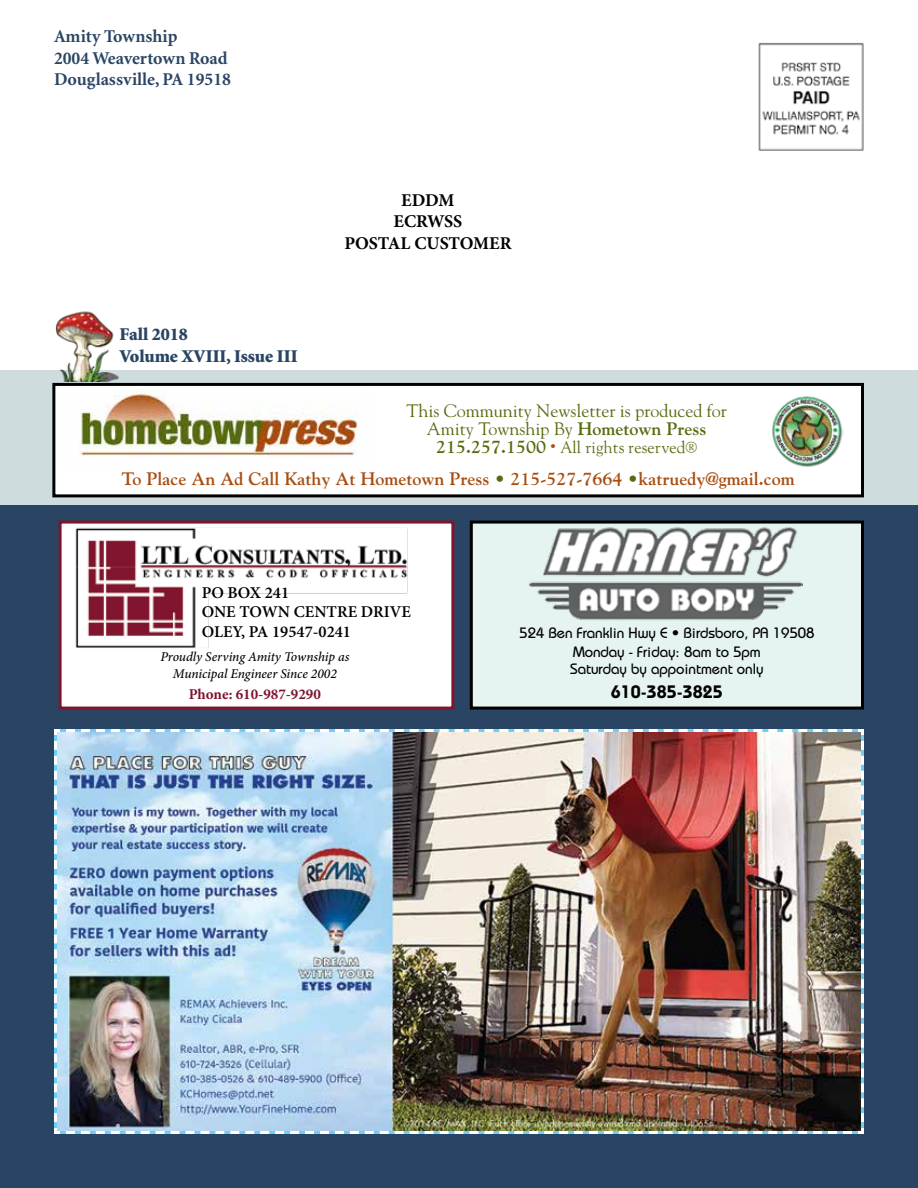
<style>
.page{position:relative;width:918px;height:1188px;background:#fff}
.page>*{position:absolute;margin:0;border:0;box-sizing:border-box;transform-origin:0 0}
.t1{font:700 18px "Goudy";color:#a84d10}
.t2{font:18px/18px "Goudy";color:#566c11;text-align:center}
.t3{font:700 18px/21.6px "Minion";color:#2a4563}
.t4{font:900 18px/21.6px "Minion";color:#2a4563}
.t5{font:700 18px/21.6px "Minion Pro";color:#000;text-align:center}
.t6{font:600 18px "Bauhaus";color:#000}
.t7{font:600 16.5px/19.5px "Minion Pro";color:#000}
.t8{font:500 15px/19.5px "Bauhaus";color:#000;text-align:center}
.t9{font:15px "Goudy Old Style";color:#566c11}
.t10{font:700 15px "Minion Pro";color:#80142d}
.t11{font:italic 500 13.5px/16.5px "Minion Pro";letter-spacing:-.01em;color:#000;text-align:center}
.s1{font-weight:700}
.s2{font-family:"Goudy";font-weight:700;font-size:18px}
.s3{font-size:18px;color:#a84d10}
.s4{color:#566c11}
</style>
<div class="page">
<div style="left:0;top:506px;width:918px;height:682px;background:#2a4563"></div>
<div style="left:0;top:370px;width:918px;height:136px;background:#cedcde"></div>
<div style="left:54px;top:384px;width:808px;height:112px;background:#fff"></div>
<div style="left:52px;top:383px;width:812px;height:114px;border:3px solid #000"></div>
<img style="left:758px;top:42px;width:106px;height:109px">
<img style="left:55px;top:311px;width:64px;height:71px">
<img style="left:54px;top:729px;width:810px;height:405px">
<div style="left:471px;top:522px;width:391px;height:186px;background:#e5f4f1"></div>
<img style="left:529px;top:527px;width:274px;height:93px">
<div style="left:470px;top:521px;width:394px;height:189px;border:3px solid #000"></div>
<div style="left:60px;top:522px;width:393px;height:186px;background:#fff"></div>
<img style="left:75px;top:527px;width:333px;height:121px">
<div style="left:59px;top:521px;width:395px;height:189px;border:3px solid #80142d"></div>
<img style="left:772px;top:396px;width:71px;height:71px">
<img style="left:79px;top:391px;width:279px;height:66px">
<p class="t3" style="left:54px;top:26px;width:178px">Amity Township<br>2004 Weavertown Road<br>Douglassville, PA 19518</p>
<p class="t4" style="left:120px;top:324px;width:180px">Fall 2018<br>Volume XVIII, Issue III</p>
<p class="t5" style="left:344px;top:189px;width:169px">EDDM<br>ECRWSS<br>POSTAL CUSTOMER</p>
<p class="t2" style="left:406px;top:401px;width:322px">This Community Newsletter is produced for<br>Amity Township By <span class="s1">Hometown Press</span></p>
<p class="t9" style="left:436px;top:437px;width:263px"><span class="s2">215.257.1500</span> <span class="s3">•</span> All rights reserved®</p>
<p class="t1" style="left:122px;top:468px;width:675px">To Place An Ad Call Kathy At Hometown Press <span class="s4">•</span> 215-527-7664 <span class="s4">•</span>katruedy@gmail.com</p>
<p class="t7" style="left:202px;top:583px;width:211px">PO BOX 241<br>ONE TOWN CENTRE DRIVE<br>OLEY, PA 19547-0241</p>
<p class="t11" style="left:160px;top:648px;width:191px">Proudly Serving Amity Township as<br>Municipal Engineer Since 2002</p>
<p class="t10" style="left:189px;top:683px;width:134px">Phone: 610-987-9290</p>
<p class="t8" style="left:519px;top:623px;width:297px">524 Ben Franklin Hwy E • Birdsboro, PA 19508<br>Monday - Friday: 8am to 5pm</p>
<p class="t8" style="left:570px;top:659px;width:195px">Saturday by appointment only</p>
<p class="t6" style="left:611px;top:681px;width:114px">610-385-3825</p>
</div>
